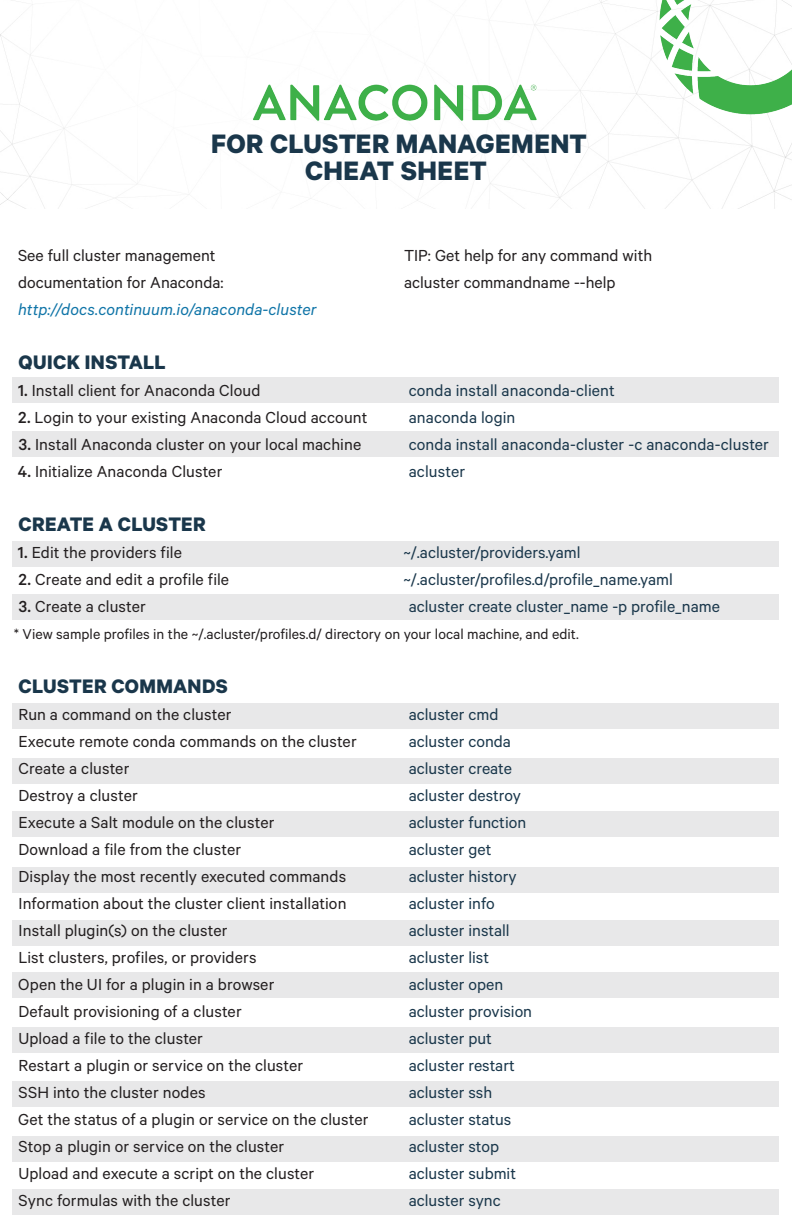
<style>
.page{position:relative;width:792px;height:1224px;background:#fff}
.page>*{position:absolute;margin:0;border:0;box-sizing:border-box;transform-origin:0 0}
.t1{font:700 30px "Calibre";letter-spacing:.01em;color:#1a374b}
.t2{font:700 22px "Calibre";letter-spacing:.015em;color:#1a374b}
.t3{font:18px "Calibre";letter-spacing:.005em;color:#231f20}
.t4{font:18px "Calibre";color:#1a374b}
.t5{font:italic 18px/27px "Calibre";letter-spacing:.005em;color:#1075a8}
.t6{font:16px "Calibre";color:#231f20}
.s1{font-style:normal;color:#231f20}
.s2{font-weight:500}
</style>
<div class="page">
<div style="left:13px;top:703px;width:766px;height:25px;background:#e8e8e9"></div>
<div style="left:13px;top:541px;width:766px;height:26px;background:#e8e8e9"></div>
<div style="left:13px;top:1027px;width:766px;height:26px;background:#e8e8e9"></div>
<div style="left:13px;top:594px;width:766px;height:26px;background:#e8e8e9"></div>
<div style="left:13px;top:973px;width:766px;height:25px;background:#e8e8e9"></div>
<div style="left:13px;top:1190px;width:766px;height:25px;background:#e8e8e9"></div>
<div style="left:13px;top:1081px;width:766px;height:25px;background:#e8e8e9"></div>
<div style="left:13px;top:758px;width:766px;height:26px;background:#e8e8e9"></div>
<div style="left:13px;top:867px;width:766px;height:25px;background:#e8e8e9"></div>
<div style="left:13px;top:431px;width:766px;height:26px;background:#e8e8e9"></div>
<div style="left:13px;top:1136px;width:766px;height:26px;background:#e8e8e9"></div>
<div style="left:13px;top:920px;width:766px;height:26px;background:#e8e8e9"></div>
<div style="left:13px;top:811px;width:766px;height:26px;background:#e8e8e9"></div>
<div style="left:13px;top:377px;width:766px;height:26px;background:#e8e8e9"></div>
<img style="left:0;top:0;width:792px;height:209px">
<img style="left:250px;top:75px;width:292px;height:48px">
<img style="left:648px;top:0;width:144px;height:123px">
<p class="t1" style="left:211px;top:125px;width:377px">FOR CLUSTER MANAGEMENT</p>
<p class="t1" style="left:305px;top:152px;width:183px">CHEAT SHEET</p>
<p class="t3" style="left:18px;top:245px;width:199px">See full cluster management</p>
<p class="t5" style="left:18px;top:268px;width:300px"><span class="s1">documentation for Anaconda: </span>http://docs.continuum.io/anaconda-cluster</p>
<p class="t2" style="left:19px;top:349px;width:148px">QUICK INSTALL</p>
<p class="t3" style="left:18px;top:380px;width:244px"><span class="s2">1.</span> Install client for Anaconda Cloud</p>
<p class="t3" style="left:18px;top:407px;width:351px"><span class="s2">2.</span> Login to your existing Anaconda Cloud account</p>
<p class="t3" style="left:19px;top:434px;width:344px"><span class="s2">3.</span> Install Anaconda cluster on your local machine</p>
<p class="t3" style="left:18px;top:461px;width:206px"><span class="s2">4.</span> Initialize Anaconda Cluster</p>
<p class="t3" style="left:404px;top:245px;width:250px">TIP: Get help for any command with</p>
<p class="t3" style="left:404px;top:272px;width:213px">acluster commandname --help</p>
<p class="t4" style="left:409px;top:380px;width:208px">conda install anaconda-client</p>
<p class="t4" style="left:409px;top:407px;width:108px">anaconda login</p>
<p class="t4" style="left:409px;top:434px;width:362px">conda install anaconda-cluster -c anaconda-cluster</p>
<p class="t4" style="left:409px;top:461px;width:58px">acluster</p>
<p class="t2" style="left:19px;top:511px;width:189px">CREATE A CLUSTER</p>
<p class="t3" style="left:18px;top:542px;width:166px"><span class="s2">1.</span> Edit the providers file</p>
<p class="t3" style="left:18px;top:569px;width:212px"><span class="s2">2.</span> Create and edit a profile file</p>
<p class="t3" style="left:19px;top:596px;width:129px"><span class="s2">3.</span> Create a cluster</p>
<p class="t4" style="left:403px;top:542px;width:179px">~/.acluster/providers.yaml</p>
<p class="t4" style="left:403px;top:569px;width:271px">~/.acluster/profiles.d/profile_name.yaml</p>
<p class="t4" style="left:409px;top:596px;width:313px">acluster create cluster_name -p profile_name</p>
<p class="t6" style="left:14px;top:625px;width:567px">* View sample profiles in the ~/.acluster/profiles.d/ directory on your local machine, and edit.</p>
<p class="t2" style="left:19px;top:673px;width:211px">CLUSTER COMMANDS</p>
<p class="t3" style="left:18px;top:704px;width:215px">Run a command on the cluster</p>
<p class="t3" style="left:18px;top:731px;width:340px">Execute remote conda commands on the cluster</p>
<p class="t3" style="left:19px;top:758px;width:112px">Create a cluster</p>
<p class="t3" style="left:18px;top:785px;width:121px">Destroy a cluster</p>
<p class="t3" style="left:18px;top:812px;width:258px">Execute a Salt module on the cluster</p>
<p class="t3" style="left:18px;top:839px;width:224px">Download a file from the cluster</p>
<p class="t3" style="left:18px;top:866px;width:329px">Display the most recently executed commands</p>
<p class="t3" style="left:19px;top:893px;width:329px">Information about the cluster client installation</p>
<p class="t3" style="left:19px;top:920px;width:210px">Install plugin(s) on the cluster</p>
<p class="t3" style="left:18px;top:947px;width:240px">List clusters, profiles, or providers</p>
<p class="t3" style="left:18px;top:974px;width:258px">Open the UI for a plugin in a browser</p>
<p class="t3" style="left:18px;top:1001px;width:225px">Default provisioning of a cluster</p>
<p class="t3" style="left:18px;top:1028px;width:186px">Upload a file to the cluster</p>
<p class="t3" style="left:18px;top:1055px;width:286px">Restart a plugin or service on the cluster</p>
<p class="t3" style="left:19px;top:1082px;width:188px">SSH into the cluster nodes</p>
<p class="t3" style="left:18px;top:1109px;width:352px">Get the status of a plugin or service on the cluster</p>
<p class="t3" style="left:19px;top:1136px;width:267px">Stop a plugin or service on the cluster</p>
<p class="t3" style="left:18px;top:1163px;width:297px">Upload and execute a script on the cluster</p>
<p class="t3" style="left:19px;top:1190px;width:214px">Sync formulas with the cluster</p>
<p class="t4" style="left:409px;top:704px;width:91px">acluster cmd</p>
<p class="t4" style="left:409px;top:731px;width:104px">acluster conda</p>
<p class="t4" style="left:409px;top:758px;width:105px">acluster create</p>
<p class="t4" style="left:409px;top:785px;width:114px">acluster destroy</p>
<p class="t4" style="left:409px;top:812px;width:119px">acluster function</p>
<p class="t4" style="left:409px;top:839px;width:84px">acluster get</p>
<p class="t4" style="left:409px;top:866px;width:109px">acluster history</p>
<p class="t4" style="left:409px;top:893px;width:87px">acluster info</p>
<p class="t4" style="left:409px;top:920px;width:102px">acluster install</p>
<p class="t4" style="left:409px;top:947px;width:82px">acluster list</p>
<p class="t4" style="left:409px;top:974px;width:96px">acluster open</p>
<p class="t4" style="left:409px;top:1001px;width:125px">acluster provision</p>
<p class="t4" style="left:409px;top:1028px;width:85px">acluster put</p>
<p class="t4" style="left:409px;top:1055px;width:108px">acluster restart</p>
<p class="t4" style="left:409px;top:1082px;width:85px">acluster ssh</p>
<p class="t4" style="left:409px;top:1109px;width:104px">acluster status</p>
<p class="t4" style="left:409px;top:1136px;width:92px">acluster stop</p>
<p class="t4" style="left:409px;top:1163px;width:109px">acluster submit</p>
<p class="t4" style="left:409px;top:1190px;width:94px">acluster sync</p>
</div>
